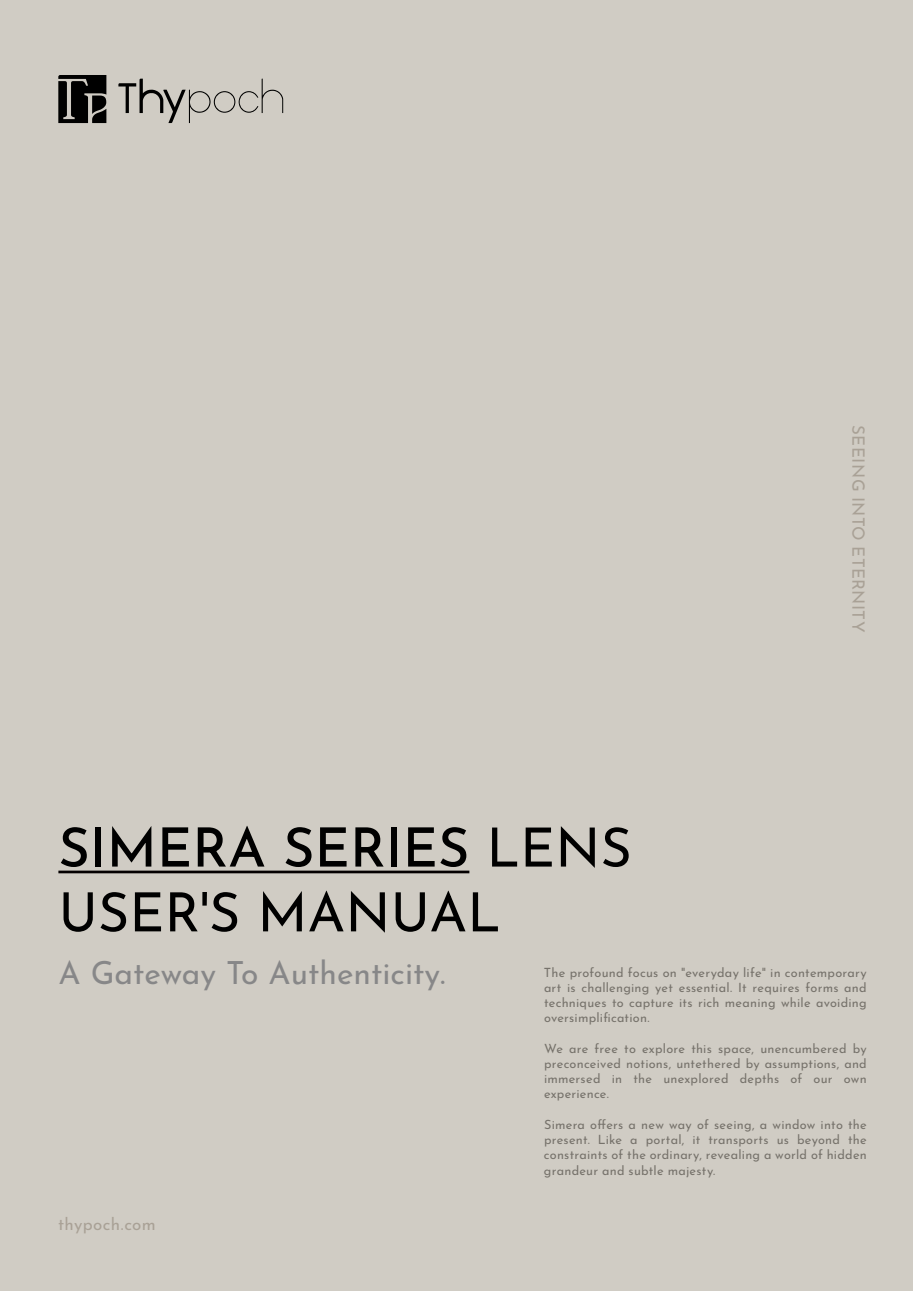
<style>
.page{position:relative;width:913px;height:1291px;background:#d0ccc4}
.page>*{position:absolute;margin:0;border:0;box-sizing:border-box;transform-origin:0 0}
.t1{font:53.9px/64.8px "Josefin Sans";color:#000}
.t2{font:31.85px "Josefin Sans";color:#878788}
.t3{font:16.8px "Josefin Sans";letter-spacing:.02em;color:#a9a196}
.t4{font:12.6px/15px "Josefin Sans";letter-spacing:.015em;color:#76726b;text-align:justify}
.s1{font-weight:500}
</style>
<div class="page">
<svg style="left:58px;top:75px;width:48px;height:48px"></svg>
<svg style="left:118px;top:79px;width:165px;height:44px"></svg>
<hr style="left:58px;top:870px;width:411px;height:3px;background:#040000">
<h3 class="t3" style="left:871px;top:425px;width:209px;rotate:90deg">SEEING INTO ETERNITY</h3>
<h1 class="t1" style="left:58px;top:811px;width:575px"><span class="s1">SIMERA SERIES</span> LENS<br>USER'S MANUAL</h1>
<h2 class="t2" style="left:58px;top:949px;width:389px">A Gateway To Authenticity.</h2>
<p class="t4" style="left:544px;top:964px;width:324px">The profound focus on "everyday life" in contemporary art is challenging yet essential. It requires forms and techniques to capture its rich meaning while avoiding oversimplification.</p>
<p class="t4" style="left:544px;top:1040px;width:324px">We are free to explore this space, unencumbered by preconceived notions, untethered by assumptions, and immersed in the unexplored depths of our own experience.</p>
<p class="t4" style="left:544px;top:1116px;width:324px">Simera offers a new way of seeing, a window into the present. Like a portal, it transports us beyond the constraints of the ordinary, revealing a world of hidden grandeur and subtle majesty.</p>
<h3 class="t3" style="left:58px;top:1211px;width:99px">thypoch.com</h3>
</div>
